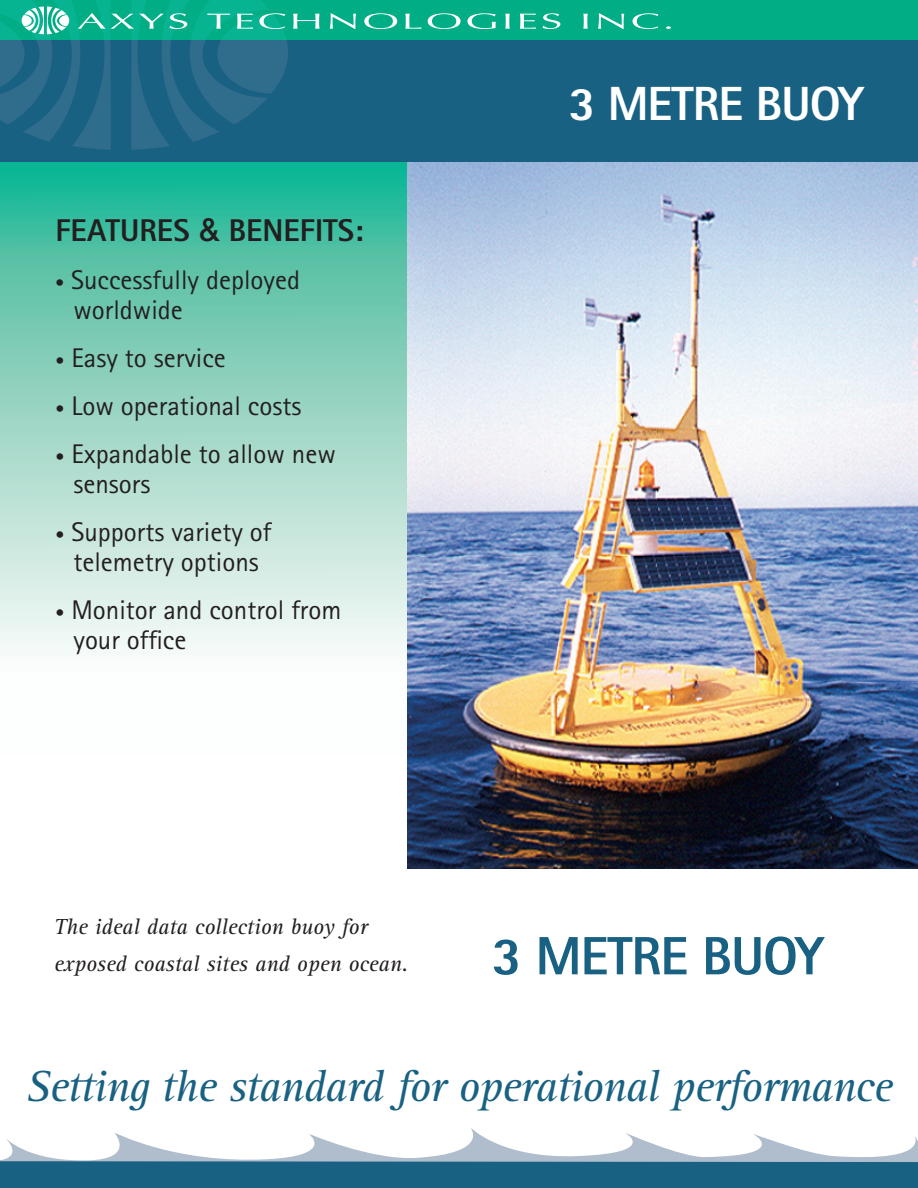
<style>
.page{position:relative;width:918px;height:1188px;background:#fff}
.page>*{position:absolute;margin:0;border:0;box-sizing:border-box;transform-origin:0 0}
.t1{font:800 54px "AT Rotis Sans Serif";letter-spacing:-.02em;color:#196182}
.t2{font:800 48px "AT Rotis Sans Serif";letter-spacing:-.02em;color:#fff}
.t3{font:italic 45px "Rotis Serif";letter-spacing:-.025em;color:#196182}
.t4{font:800 31.5px "AT Rotis Sans Serif";color:#231f20}
.t5{font:27px/30px "AT Rotis Sans Serif";color:#231f20}
.t6{font:italic 22.5px/37.5px "Rotis Serif";color:#231f20}
.s1{font-family:"Helvetica Neue";font-weight:500}
.s2{font-weight:300;font-size:18px}
.s3{font-size:18px}
</style>
<div class="page">
<svg style="left:0;top:161px;width:407px;height:493px"></svg>
<img style="left:407px;top:161px;width:511px;height:707px">
<div style="left:0;top:0;width:918px;height:40px;background:#00ad85"></div>
<div style="left:0;top:40px;width:918px;height:121px;background:#196182"></div>
<svg style="left:330px;top:13px;width:26px;height:16px"></svg>
<svg style="left:364px;top:13px;width:33px;height:16px"></svg>
<svg style="left:405px;top:14px;width:17px;height:15px"></svg>
<svg style="left:428px;top:13px;width:33px;height:16px"></svg>
<svg style="left:467px;top:13px;width:29px;height:16px"></svg>
<svg style="left:505px;top:14px;width:5px;height:15px"></svg>
<svg style="left:520px;top:14px;width:16px;height:15px"></svg>
<svg style="left:542px;top:13px;width:18px;height:16px"></svg>
<svg style="left:583px;top:14px;width:5px;height:15px"></svg>
<svg style="left:598px;top:13px;width:26px;height:16px"></svg>
<svg style="left:633px;top:13px;width:26px;height:16px"></svg>
<svg style="left:666px;top:26px;width:5px;height:3px"></svg>
<svg style="left:0;top:0;width:319px;height:150px"></svg>
<div style="left:0;top:1161px;width:918px;height:27px;background:#196182"></div>
<svg style="left:0;top:1128px;width:918px;height:34px"></svg>
<p class="t4" style="left:56px;top:210px;width:310px">FEATURES <span class="s1">&amp;</span> BENEFITS:</p>
<p class="t5" style="left:74px;top:264px;width:228px;text-indent:-18px"><span class="s2">•</span> Successfully deployed worldwide</p>
<p class="t5" style="left:56px;top:342px;width:172px"><span class="s3">•</span> Easy to service</p>
<p class="t5" style="left:56px;top:390px;width:247px"><span class="s3">•</span> Low operational costs</p>
<p class="t5" style="left:74px;top:438px;width:264px;text-indent:-18px"><span class="s3">•</span> Expandable to allow new sensors</p>
<p class="t5" style="left:56px;top:516px;width:217px;text-align:center"><span class="s3">•</span> Supports variety of telemetry options</p>
<p class="t5" style="left:73px;top:594px;width:269px;text-indent:-18px"><span class="s3">•</span> Monitor and control from your office</p>
<h2 class="t2" style="left:569px;top:74px;width:297px">3 METRE BUOY</h2>
<p class="t6" style="left:54px;top:908px;width:356px">The ideal data collection buoy for exposed coastal sites and open ocean.</p>
<h1 class="t1" style="left:492px;top:922px;width:334px">3 METRE BUOY</h1>
<h3 class="t3" style="left:25px;top:1061px;width:869px">Setting the standard for operational performance</h3>
</div>
